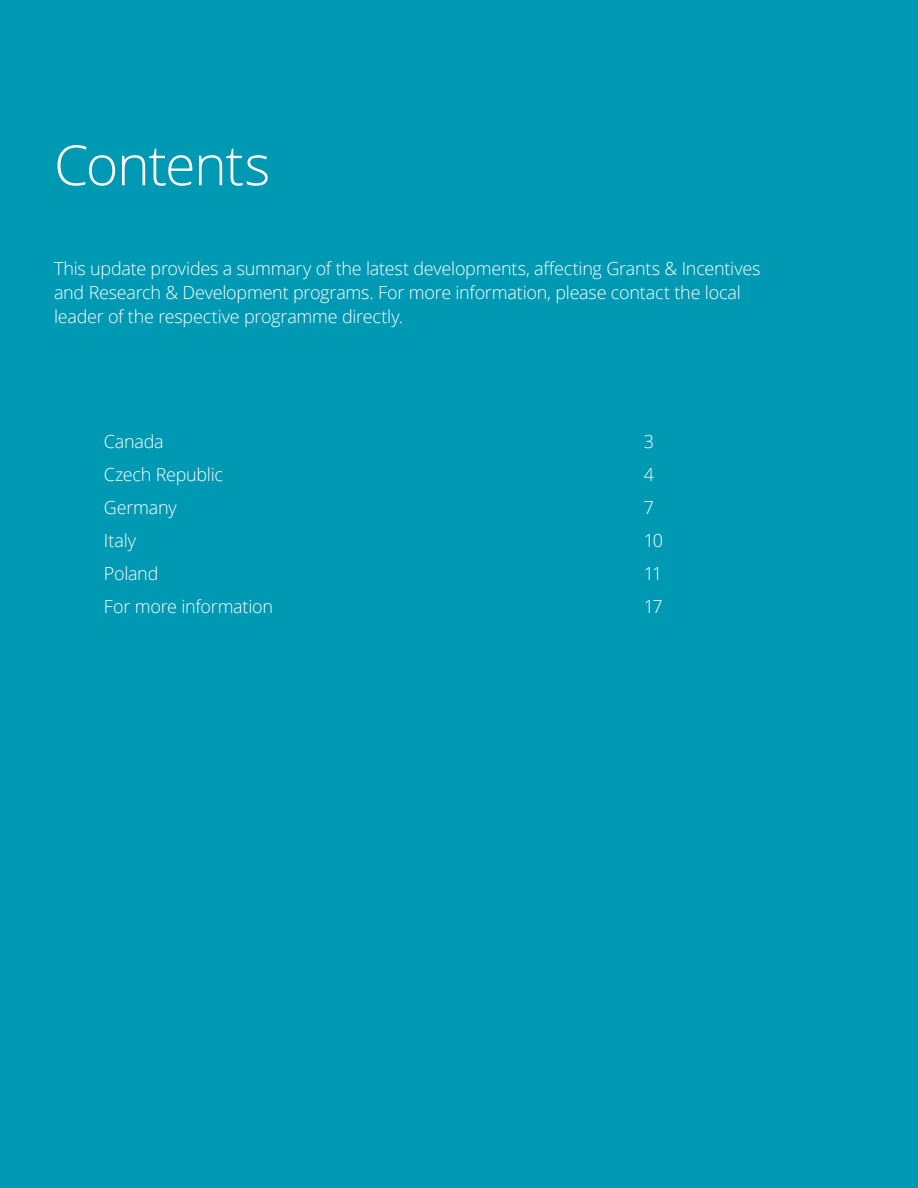
<style>
.page{position:relative;width:918px;height:1188px;background:#0099b3}
.page>*{position:absolute;margin:0;border:0;box-sizing:border-box;transform-origin:0 0}
.Story_heading_light{font:300 55.5px "Open Sans";letter-spacing:-.025em;color:#fff}
.Introduction__14_18p{font:300 18px/24px "Open Sans";letter-spacing:-.015em;color:#fff}
.Body_copy__8_5_12pt{font:300 18px "Open Sans";letter-spacing:-.015em;color:#fff}
</style>
<div class="page">
<p class="Story_heading_light" style="left:54px;top:127px;width:218px">Contents</p>
<p class="Introduction__14_18p" style="left:54px;top:256px;width:708px">This update provides a summary of the latest developments, affecting Grants &amp; Incentives and Research &amp; Development programs. For more information, please contact the local leader of the respective programme directly.</p>
<p class="Body_copy__8_5_12pt" style="left:104px;top:429px;width:61px">Canada</p>
<p class="Body_copy__8_5_12pt" style="left:644px;top:429px;width:12px">3</p>
<p class="Body_copy__8_5_12pt" style="left:104px;top:462px;width:121px">Czech Republic</p>
<p class="Body_copy__8_5_12pt" style="left:644px;top:462px;width:12px">4</p>
<p class="Body_copy__8_5_12pt" style="left:104px;top:495px;width:74px">Germany</p>
<p class="Body_copy__8_5_12pt" style="left:644px;top:495px;width:12px">7</p>
<p class="Body_copy__8_5_12pt" style="left:104px;top:528px;width:34px">Italy</p>
<p class="Body_copy__8_5_12pt" style="left:644px;top:528px;width:21px">10</p>
<p class="Body_copy__8_5_12pt" style="left:104px;top:561px;width:56px">Poland</p>
<p class="Body_copy__8_5_12pt" style="left:644px;top:561px;width:20px">11</p>
<p class="Body_copy__8_5_12pt" style="left:104px;top:594px;width:171px">For more information</p>
<p class="Body_copy__8_5_12pt" style="left:644px;top:594px;width:20px">17</p>
</div>
